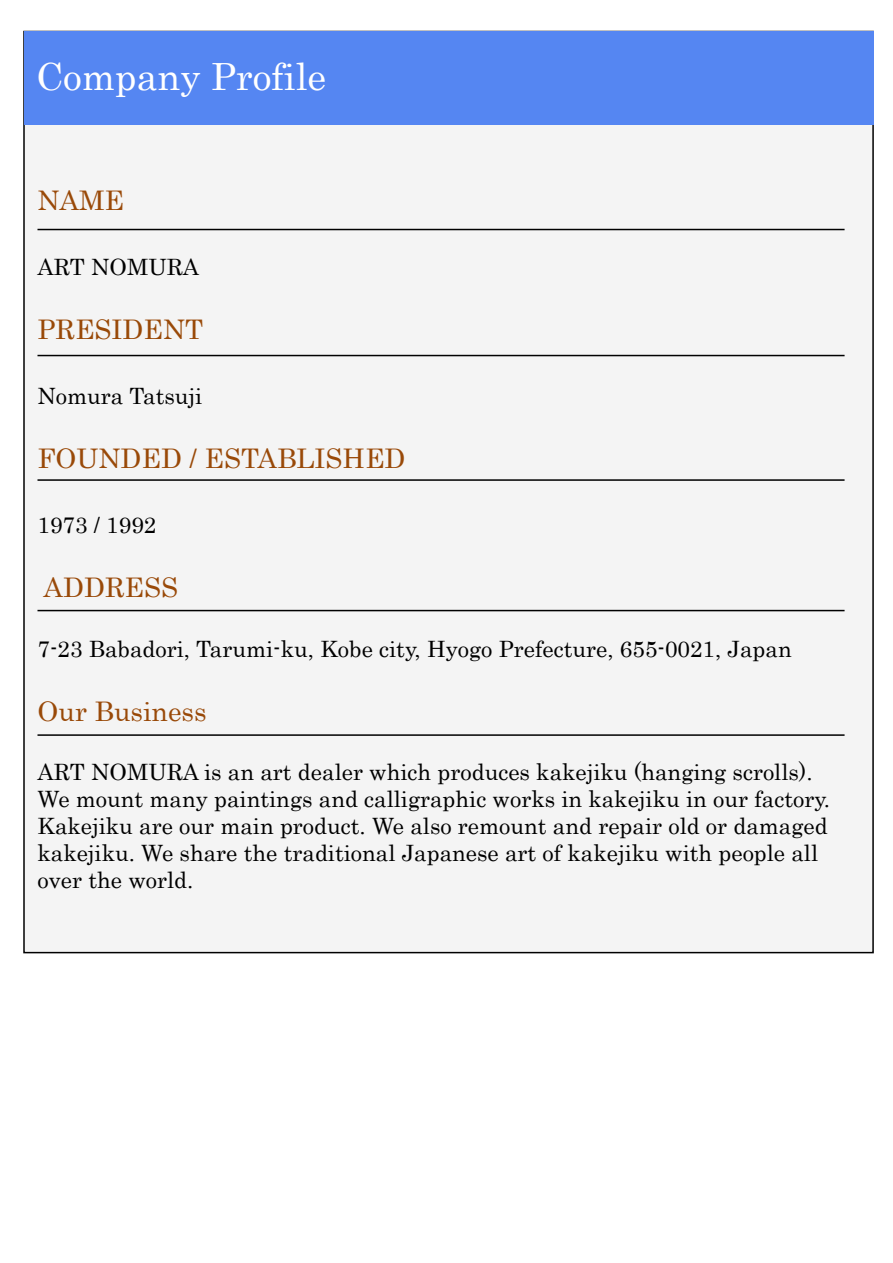
<style>
.page{position:relative;width:893px;height:1263px;background:#fff}
.page>*{position:absolute;margin:0;border:0;box-sizing:border-box;transform-origin:0 0}
.t1{font:37.5px "Century";color:#fff}
.t2{font:27px "Century";color:#994908}
.t3{font:22.5px/27px "Century";color:#000}
</style>
<div class="page">
<div style="left:23px;top:31px;width:851px;height:922px;background:#f4f4f4;border:2px solid #000"></div>
<div style="left:24px;top:32px;width:849px;height:92px;background:#5586f2"></div>
<hr style="left:38px;top:229px;width:806px;height:1px;background:#000">
<hr style="left:38px;top:355px;width:806px;height:1px;background:#000">
<hr style="left:38px;top:479px;width:806px;height:2px;background:#000">
<hr style="left:38px;top:610px;width:806px;height:1px;background:#000">
<hr style="left:38px;top:734px;width:806px;height:2px;background:#000">
<h1 class="t1" style="left:36px;top:45px;width:292px">Company Profile</h1>
<p class="t2" style="left:38px;top:178px;width:88px">NAME</p>
<p class="t3" style="left:38px;top:251px;width:163px">ART NOMURA</p>
<p class="t2" style="left:38px;top:307px;width:167px">PRESIDENT</p>
<p class="t3" style="left:38px;top:380px;width:166px">Nomura Tatsuji</p>
<p class="t2" style="left:38px;top:436px;width:370px">FOUNDED / ESTABLISHED</p>
<p class="t3" style="left:38px;top:509px;width:120px">1973 / 1992</p>
<p class="t2" style="left:44px;top:565px;width:136px">ADDRESS</p>
<p class="t3" style="left:38px;top:633px;width:756px">7-23 Babadori, Tarumi-ku, Kobe city, Hyogo Prefecture, 655-0021, Japan</p>
<p class="t2" style="left:38px;top:689px;width:170px">Our Business</p>
<p class="t3" style="left:38px;top:757px;width:794px">ART NOMURA is an art dealer which produces kakejiku (hanging scrolls).<br>We mount many paintings and calligraphic works in kakejiku in our factory.<br>Kakejiku are our main product. We also remount and repair old or damaged kakejiku. We share the traditional Japanese art of kakejiku with people all over the world.</p>
</div>
